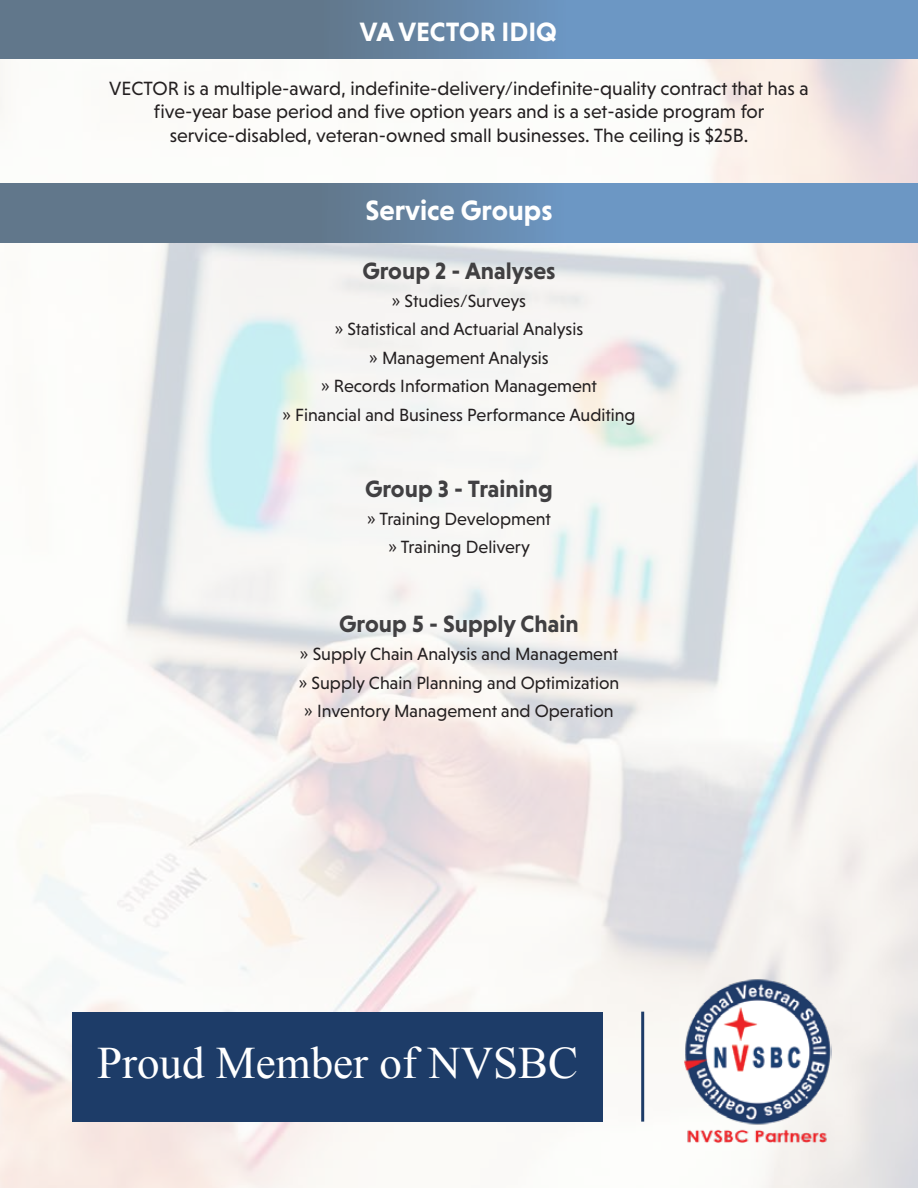
<style>
.page{position:relative;width:918px;height:1188px;background:#fff}
.page>*{position:absolute;margin:0;border:0;box-sizing:border-box;transform-origin:0 0}
.t1{font:45px "Times New Roman";color:#fff}
.t2{font:700 28.5px "Niveau Grotesk";color:#fff}
.t3{font:700 27px "Niveau Grotesk";color:#fff}
.t4{font:700 24px "Niveau Grotesk";color:#414042}
.t5{font:19.5px/23.4px "Niveau Grotesk";color:#231f20;text-align:center}
.t6{font:18px/28.5px "Niveau Grotesk";color:#231f20;text-align:center}
</style>
<div class="page">
<img style="left:0;top:58px;width:918px;height:1130px">
<div style="left:73px;top:1012px;width:530px;height:110px;background:#1d3c68"></div>
<svg style="left:0;top:0;width:918px;height:58px;background:#6687a7"></svg>
<img style="left:683px;top:978px;width:148px;height:177px">
<svg style="left:0;top:184px;width:918px;height:58px;background:#6687a8"></svg>
<hr style="left:641px;top:1012px;width:3px;height:110px;background:#1d3c68">
<h3 class="t3" style="left:360px;top:16px;width:199px">VA VECTOR IDIQ</h3>
<p class="t5" style="left:109px;top:77px;width:701px">VECTOR is a multiple-award, indefinite-delivery/indefinite-quality contract that has a five-year base period and five option years and is a set-aside program for service-disabled, veteran-owned small businesses. The ceiling is $25B.</p>
<h2 class="t2" style="left:366px;top:194px;width:188px">Service Groups</h2>
<h3 class="t4" style="left:362px;top:257px;width:195px">Group 2 - Analyses</h3>
<p class="t6" style="left:282px;top:286px;width:355px">» Studies/Surveys<br>» Statistical and Actuarial Analysis<br>» Management Analysis<br>» Records Information Management<br>» Financial and Business Performance Auditing</p>
<h3 class="t4" style="left:365px;top:475px;width:189px">Group 3 - Training</h3>
<p class="t6" style="left:367px;top:504px;width:185px">» Training Development » Training Delivery</p>
<h3 class="t4" style="left:339px;top:610px;width:241px">Group 5 - Supply Chain</h3>
<p class="t6" style="left:299px;top:640px;width:322px">» Supply Chain Analysis and Management » Supply Chain Planning and Optimization » Inventory Management and Operation</p>
<h1 class="t1" style="left:97px;top:1033px;width:483px">Proud Member of NVSBC</h1>
</div>
